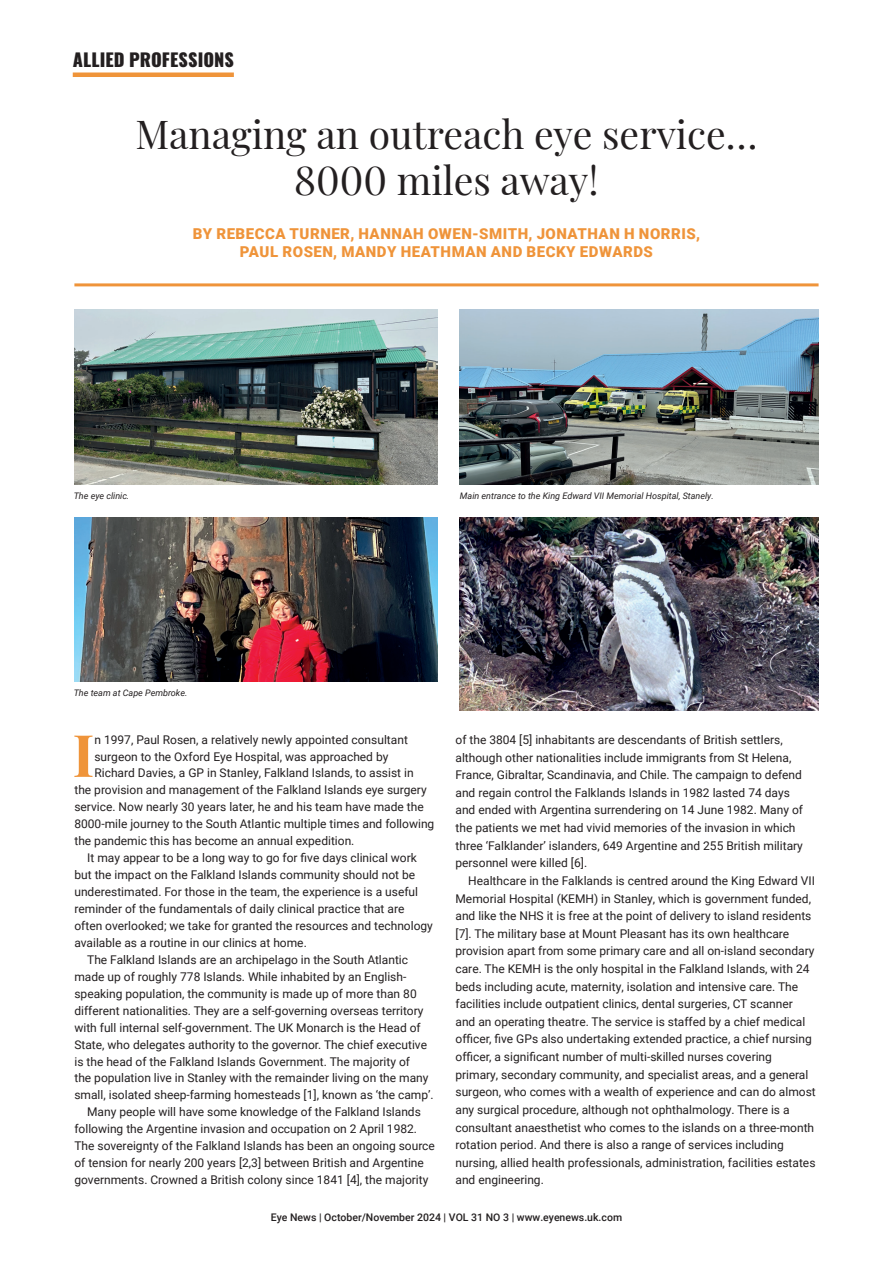
<style>
.page{position:relative;width:893px;height:1263px;background:#fff}
.page>*{position:absolute;margin:0;border:0;box-sizing:border-box;transform-origin:0 0}
.t1{font:700 58.5px "Playfair Display";color:#ef943a}
.t2{font:39px/46.5px "Playfair Display";color:#231f20;text-align:center}
.t3{font:800 18px "Oswald";letter-spacing:.005em;color:#231f20}
.t4{font:900 15px/18px "Roboto";letter-spacing:.035em;color:#ef943a;text-align:center}
.t5{font:12px/17.5px "Roboto";color:#231f20}
.t6{font:500 10.5px "Roboto";color:#231f20}
.t7{font:italic 9px "Roboto";color:#231f20}
</style>
<div class="page">
<hr style="left:74px;top:283px;width:745px;height:3px;background:#ef943a">
<img style="left:74px;top:309px;width:363px;height:176px">
<img style="left:74px;top:518px;width:363px;height:163px">
<img style="left:460px;top:309px;width:359px;height:175px">
<img style="left:460px;top:518px;width:359px;height:193px">
<div style="left:73px;top:72px;width:161px;height:5px;background:#ef943a"></div>
<h3 class="t3" style="left:73px;top:50px;width:163px">ALLIED PROFESSIONS</h3>
<h2 class="t2" style="left:135px;top:107px;width:624px">Managing an outreach eye service…<br>8000 miles away!</h2>
<p class="t4" style="left:193px;top:224px;width:509px">BY REBECCA TURNER, HANNAH OWEN-SMITH, JONATHAN H NORRIS,<br>PAUL ROSEN, MANDY HEATHMAN AND BECKY EDWARDS</p>
<p class="t7" style="left:74px;top:489px;width:57px">The eye clinic.</p>
<p class="t7" style="left:460px;top:489px;width:255px">Main entrance to the King Edward VII Memorial Hospital, Stanely.</p>
<p class="t7" style="left:74px;top:687px;width:115px">The team at Cape Pembroke.</p>
<h1 class="t1" style="left:72px;top:709px;width:24px">I</h1>
<p class="t5" style="left:94px;top:730px;width:315px">n 1997, Paul Rosen, a relatively newly appointed consultant</p>
<p class="t5" style="left:94px;top:747px;width:296px">surgeon to the Oxford Eye Hospital, was approached by</p>
<p class="t5" style="left:94px;top:763px;width:321px">Richard Davies, a GP in Stanley, Falkland Islands, to assist in</p>
<p class="t5" style="left:74px;top:780px;width:354px">the provision and management of the Falkland Islands eye surgery</p>
<p class="t5" style="left:74px;top:797px;width:351px">service. Now nearly 30 years later, he and his team have made the</p>
<p class="t5" style="left:74px;top:814px;width:361px">8000-mile journey to the South Atlantic multiple times and following</p>
<p class="t5" style="left:74px;top:831px;width:282px">the pandemic this has become an annual expedition.</p>
<p class="t5" style="left:87px;top:848px;width:331px">It may appear to be a long way to go for five days clinical work</p>
<p class="t5" style="left:74px;top:865px;width:342px">but the impact on the Falkland Islands community should not be</p>
<p class="t5" style="left:74px;top:882px;width:345px">underestimated. For those in the team, the experience is a useful</p>
<p class="t5" style="left:74px;top:899px;width:331px">reminder of the fundamentals of daily clinical practice that are</p>
<p class="t5" style="left:74px;top:916px;width:360px">often overlooked; we take for granted the resources and technology</p>
<p class="t5" style="left:74px;top:933px;width:234px">available as a routine in our clinics at home.</p>
<p class="t5" style="left:87px;top:950px;width:322px">The Falkland Islands are an archipelago in the South Atlantic</p>
<p class="t5" style="left:74px;top:967px;width:333px">made up of roughly 778 Islands. While inhabited by an English-</p>
<p class="t5" style="left:74px;top:984px;width:344px">speaking population, the community is made up of more than 80</p>
<p class="t5" style="left:74px;top:1001px;width:350px">different nationalities. They are a self-governing overseas territory</p>
<p class="t5" style="left:74px;top:1018px;width:348px">with full internal self-government. The UK Monarch is the Head of</p>
<p class="t5" style="left:74px;top:1035px;width:354px">State, who delegates authority to the governor. The chief executive</p>
<p class="t5" style="left:74px;top:1052px;width:337px">is the head of the Falkland Islands Government. The majority of</p>
<p class="t5" style="left:74px;top:1069px;width:356px">the population live in Stanley with the remainder living on the many</p>
<p class="t5" style="left:74px;top:1086px;width:361px">small, isolated sheep-farming homesteads [1], known as ‘the camp’.</p>
<p class="t5" style="left:87px;top:1103px;width:335px">Many people will have some knowledge of the Falkland Islands</p>
<p class="t5" style="left:74px;top:1120px;width:344px">following the Argentine invasion and occupation on 2 April 1982.</p>
<p class="t5" style="left:74px;top:1137px;width:362px">The sovereignty of the Falkland Islands has been an ongoing source</p>
<p class="t5" style="left:74px;top:1154px;width:351px">of tension for nearly 200 years [2,3] between British and Argentine</p>
<p class="t5" style="left:74px;top:1171px;width:356px">governments. Crowned a British colony since 1841 [4], the majority</p>
<p class="t5" style="left:455px;top:730px;width:349px">of the 3804 [5] inhabitants are descendants of British settlers, although other nationalities include immigrants from St Helena, France, Gibraltar, Scandinavia, and Chile. The campaign to defend and regain control the Falklands Islands in 1982 lasted 74 days and ended with Argentina surrendering on 14 June 1982. Many of the patients we met had vivid memories of the invasion in which three ‘Falklander’ islanders, 649 Argentine and 255 British military personnel were killed [6].</p>
<p class="t5" style="left:455px;top:871px;width:362px;text-indent:13px">Healthcare in the Falklands is centred around the King Edward VII Memorial Hospital (KEMH) in Stanley, which is government funded, and like the NHS it is free at the point of delivery to island residents [7]. The military base at Mount Pleasant has its own healthcare provision apart from some primary care and all on-island secondary care. The KEMH is the only hospital in the Falkland Islands, with 24 beds including acute, maternity, isolation and intensive care. The facilities include outpatient clinics, dental surgeries, CT scanner<br>and an operating theatre. The service is staffed by a chief medical officer, five GPs also undertaking extended practice, a chief nursing officer, a significant number of multi-skilled nurses covering primary, secondary community, and specialist areas, and a general surgeon, who comes with a wealth of experience and can do almost any surgical procedure, although not ophthalmology. There is a consultant anaesthetist who comes to the islands on a three-month rotation period. And there is also a range of services including nursing, allied health professionals, administration, facilities estates and engineering.</p>
<p class="t6" style="left:271px;top:1210px;width:353px">Eye News | October/November 2024 | VOL 31 NO 3 | www.eyenews.uk.com</p>
</div>
